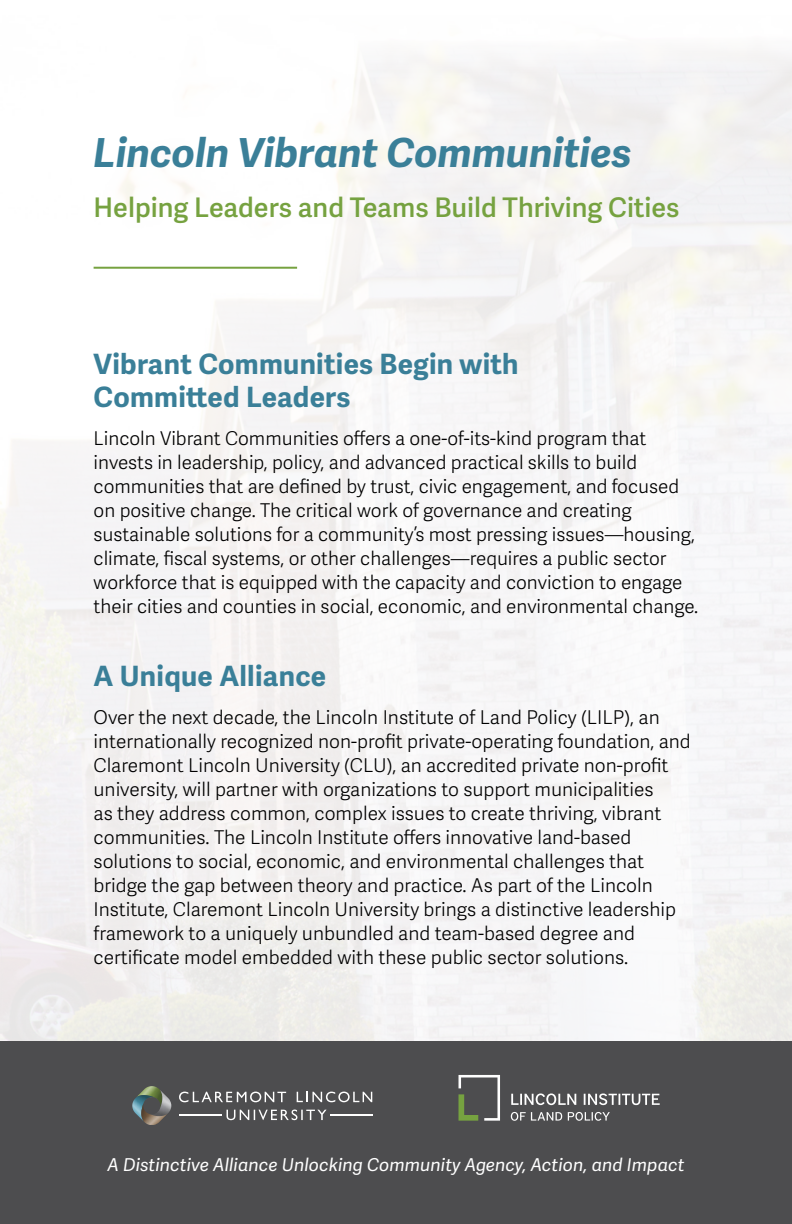
<style>
.page{position:relative;width:792px;height:1224px;background:#fff}
.page>*{position:absolute;margin:0;border:0;box-sizing:border-box;transform-origin:0 0}
.t1{font:italic 700 40px "Adelle Sans";color:#3a7f98}
.Section_Header{font:700 28px/33.6px "Adelle Sans";letter-spacing:.01em;color:#3a7f98}
.t2{font:600 27px "Adelle Sans";color:#76a240}
.Body_copy{font:300 19px/24px "Adelle Sans";color:#000}
.t3{font:italic 17.8px "Adelle Sans";letter-spacing:.005em;color:#fff}
</style>
<div class="page">
<img style="left:0;top:51px;width:792px;height:991px">
<div style="left:0;top:1042px;width:792px;height:182px;background:#4d4d4f"></div>
<svg style="left:511px;top:1093px;width:65px;height:12px"></svg>
<svg style="left:584px;top:1093px;width:76px;height:12px"></svg>
<svg style="left:511px;top:1112px;width:51px;height:9px"></svg>
<svg style="left:568px;top:1112px;width:42px;height:9px"></svg>
<svg style="left:459px;top:1075px;width:41px;height:46px"></svg>
<svg style="left:179px;top:1092px;width:107px;height:10px"></svg>
<svg style="left:297px;top:1092px;width:75px;height:10px"></svg>
<img style="left:132px;top:1098px;width:4px;height:16px">
<img style="left:145px;top:1122px;width:14px;height:3px">
<svg style="left:136px;top:1086px;width:35px;height:36px"></svg>
<svg style="left:227px;top:1110px;width:100px;height:10px"></svg>
<hr style="left:179px;top:1114px;width:42px;height:1px;background:#fff">
<hr style="left:330px;top:1114px;width:42px;height:1px;background:#fff">
<hr style="left:94px;top:267px;width:203px;height:2px;background:#76a240">
<p class="t1" style="left:94px;top:129px;width:540px">Lincoln Vibrant Communities</p>
<p class="t2" style="left:94px;top:192px;width:587px">Helping Leaders and Teams Build Thriving Cities</p>
<p class="Section_Header" style="left:94px;top:348px;width:427px">Vibrant Communities Begin with<br>Committed Leaders</p>
<p class="Body_copy" style="left:94px;top:427px;width:606px">Lincoln Vibrant Communities offers a one-of-its-kind program that invests in leadership, policy, and advanced practical skills to build communities that are defined by trust, civic engagement, and focused on positive change. The critical work of governance and creating sustainable solutions for a community’s most pressing issues—housing, climate, fiscal systems, or other challenges—requires a public sector workforce that is equipped with the capacity and conviction to engage their cities and counties in social, economic, and environmental change.</p>
<p class="Section_Header" style="left:94px;top:659px;width:234px">A Unique Alliance</p>
<p class="Body_copy" style="left:94px;top:706px;width:599px">Over the next decade, the Lincoln Institute of Land Policy (LILP), an internationally recognized non-profit private-operating foundation, and Claremont Lincoln University (CLU), an accredited private non-profit university, will partner with organizations to support municipalities<br>as they address common, complex issues to create thriving, vibrant communities. The Lincoln Institute offers innovative land-based solutions to social, economic, and environmental challenges that bridge the gap between theory and practice. As part of the Lincoln Institute, Claremont Lincoln University brings a distinctive leadership framework to a uniquely unbundled and team-based degree and certificate model embedded with these public sector solutions.</p>
<p class="t3" style="left:108px;top:1154px;width:578px">A Distinctive Alliance Unlocking Community Agency, Action, and Impact</p>
</div>
